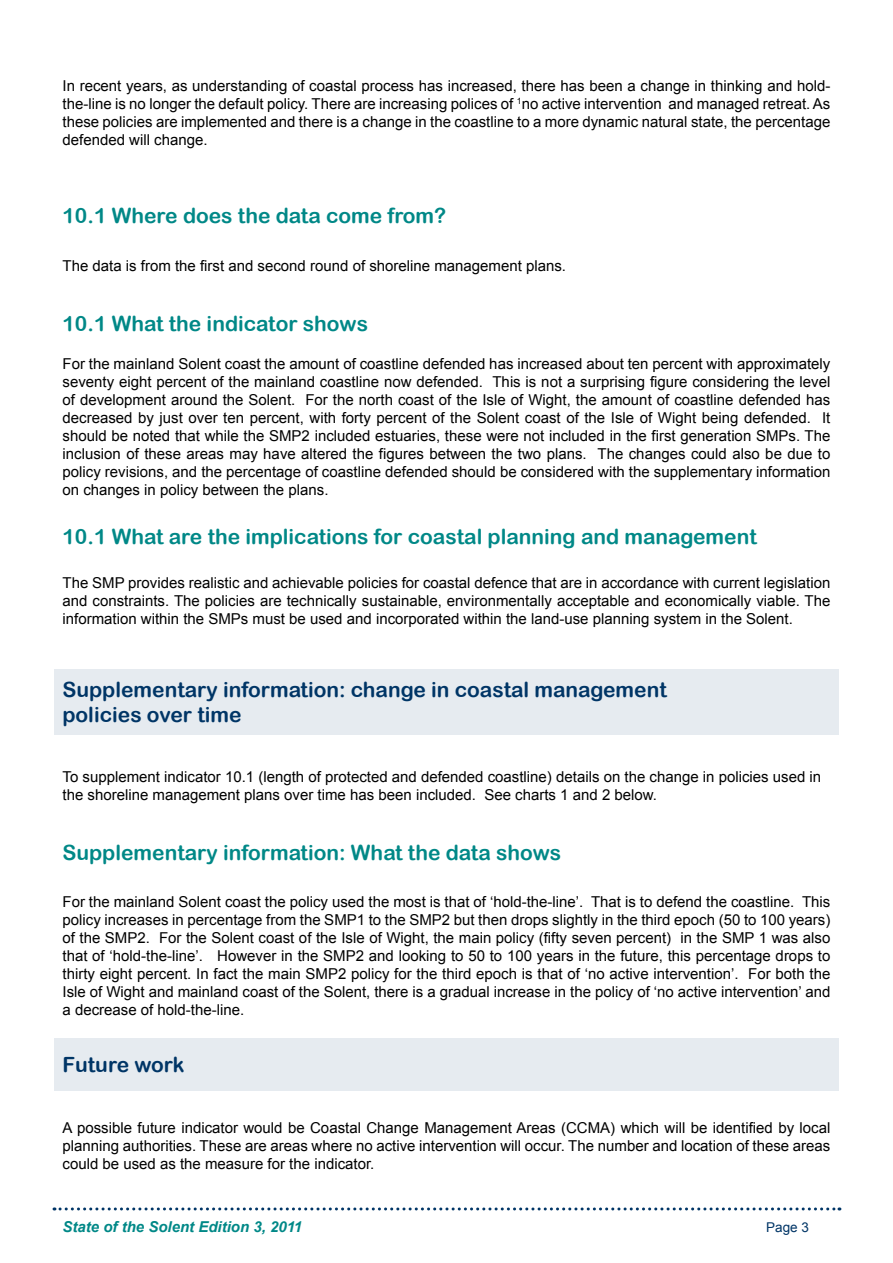
<style>
.page{position:relative;width:893px;height:1263px;background:#fff}
.page>*{position:absolute;margin:0;border:0;box-sizing:border-box;transform-origin:0 0}
.t1{font:21px "Arial Rounded MT Bold";color:#008887}
.t2{font:21px/25.2px "Arial Rounded MT Bold";color:#003566}
.t3{font:15px/18px "Arial";color:#000;text-align:justify}
.t4{font:italic 700 15px "Arial";color:#008887}
.t5{font:13.5px "Arial";color:#003566}
</style>
<div class="page">
<svg style="left:54px;top:1207px;width:786px;height:3px"></svg>
<div style="left:54px;top:669px;width:785px;height:65px;background:#e6ebf0"></div>
<div style="left:54px;top:1038px;width:785px;height:52px;background:#e6ebf0"></div>
<p class="t3" style="left:63px;top:77px;width:769px">In recent years, as understanding of coastal process has increased, there has been a change in thinking and hold&shy;the-line is no longer the default policy. There are increasing polices of <sup>1</sup> no active intervention and managed retreat. As these policies are implemented and there is a change in the coastline to a more dynamic natural state, the percentage defended will change.</p>
<h1 class="t1" style="left:63px;top:203px;width:385px">10.1 Where does the data come from?</h1>
<p class="t3" style="left:63px;top:257px;width:505px">The data is from the first and second round of shoreline management plans.</p>
<h1 class="t1" style="left:63px;top:311px;width:307px">10.1 What the indicator shows</h1>
<p class="t3" style="left:63px;top:355px;width:769px">For the mainland Solent coast the amount of coastline defended has increased about ten percent with approximately seventy eight percent of the mainland coastline now defended. This is not a surprising figure considering the level of development around the Solent. For the north coast of the Isle of Wight, the amount of coastline defended has decreased by just over ten percent, with forty percent of the Solent coast of the Isle of Wight being defended. It should be noted that while the SMP2 included estuaries, these were not included in the first generation SMPs. The inclusion of these areas may have altered the figures between the two plans. The changes could also be due to policy revisions, and the percentage of coastline defended should be considered with the supplementary information on changes in policy between the plans.</p>
<h1 class="t1" style="left:63px;top:524px;width:696px">10.1 What are the implications for coastal planning and management</h1>
<p class="t3" style="left:63px;top:574px;width:769px">The SMP provides realistic and achievable policies for coastal defence that are in accordance with current legislation and constraints. The policies are technically sustainable, environmentally acceptable and economically viable. The information within the SMPs must be used and incorporated within the land-use planning system in the Solent.</p>
<h1 class="t2" style="left:63px;top:676px;width:606px">Supplementary information: change in coastal management policies over time</h1>
<p class="t3" style="left:63px;top:768px;width:760px">To supplement indicator 1 0.1 (length of protected and defended coastline) details on the change in policies used in the shoreline management plans over time has been included. See charts 1 and 2 below.</p>
<h1 class="t1" style="left:63px;top:840px;width:500px">Supplementary information: What the data shows</h1>
<p class="t3" style="left:63px;top:893px;width:769px">For the mainland Solent coast the policy used the most is that of ‘hold-the-line’. That is to defend the coastline. This policy increases in percentage from the SMP1 to the SMP2 but then drops slightly in the third epoch (50 to 1 00 years) of the SMP2. For the Solent coast of the Isle of Wight, the main policy (fifty seven percent) in the SMP 1 was also that of ‘hold-the-line’. However in the SMP2 and looking to 50 to 1 00 years in the future, this percentage drops to thirty eight percent. In fact the main SMP2 policy for the third epoch is that of ‘no active intervention’. For both the Isle of Wight and mainland coast of the Solent, there is a gradual increase in the policy of ‘no active intervention’ and a decrease of hold-the-line.</p>
<h1 class="t2" style="left:63px;top:1051px;width:124px">Future work</h1>
<p class="t3" style="left:63px;top:1119px;width:769px">A possible future indicator would be Coastal Change Management Areas (CCMA) which will be identified by local planning authorities. These are areas where no active intervention will occur. The number and location of these areas could be used as the measure for the indicator.</p>
<p class="t4" style="left:63px;top:1217px;width:241px">State of the Solent Edition 3, 2011</p>
<p class="t5" style="left:766px;top:1218px;width:33px">Page</p>
</div>
